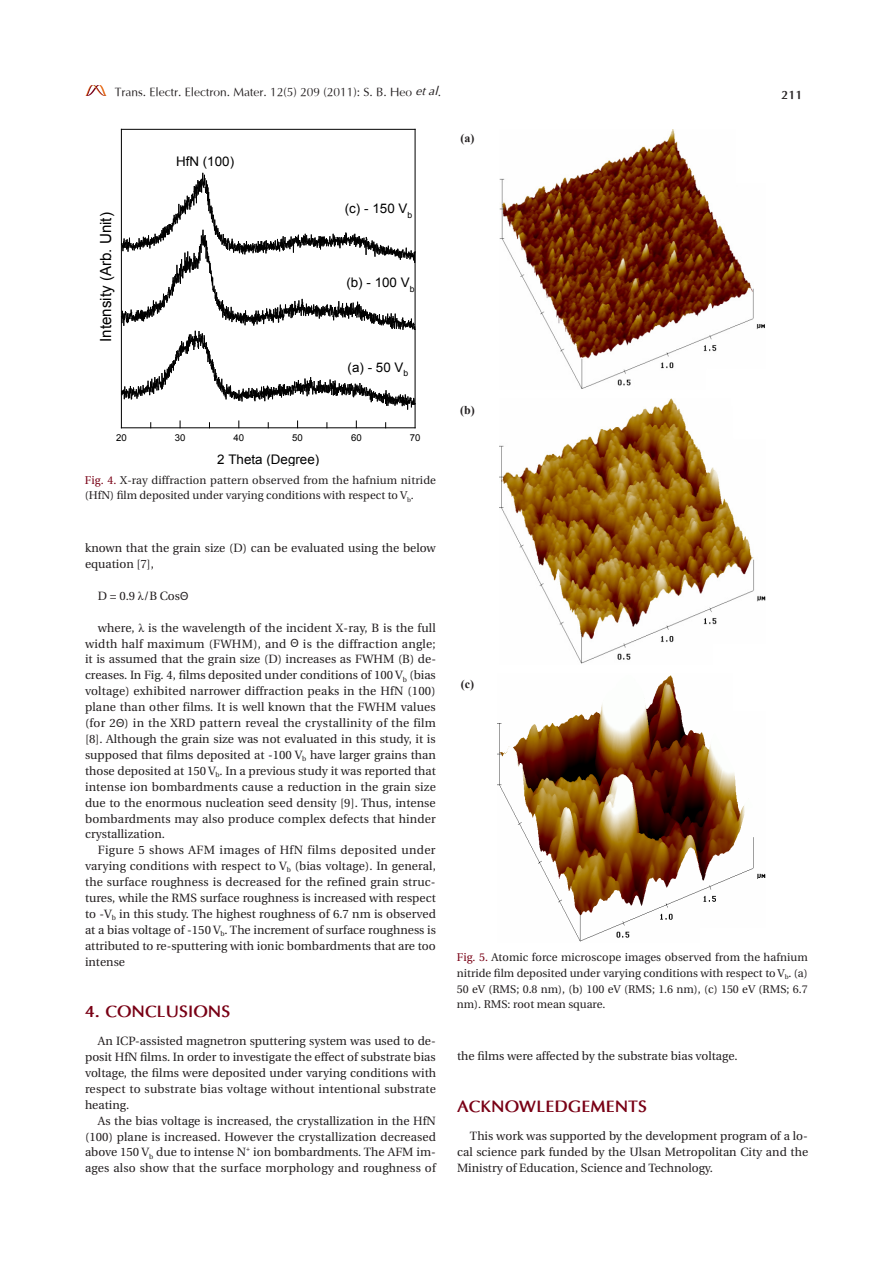
<style>
.page{position:relative;width:893px;height:1263px;background:#fff}
.page>*{position:absolute;margin:0;border:0;box-sizing:border-box;transform-origin:0 0}
.t1{font:700 16.5px "Optima";color:#790015}
.t2{font:15.3px "Arial";color:#000}
.t3{font:13.2px "Arial";color:#000}
.t4{font:12px/15.9px "Utopia";color:#231f20;text-align:justify}
.t5{font:12px "Optima";color:#231f20}
.t6{font:700 12px "Times New Roman";color:#231f20}
.t7{font:700 12px "Optima";color:#231f20}
.t8{font:11.25px/15.9px "Utopia";color:#231f20}
.t9{font:9.45px "Arial";color:#000}
.t10{font:7.05px "Utopia";color:#231f20}
.s1{font-style:italic}
.s2{color:#790015}
.s3{font-family:"Times New Roman"}
.s4{font-family:"Myriad Pro"}
</style>
<div class="page">
<img style="left:85px;top:86px;width:21px;height:10px">
<hr style="left:121px;top:427px;width:294px;height:1px;background:#000">
<hr style="left:121px;top:129px;width:294px;height:1px;background:#000">
<hr style="left:121px;top:129px;width:1px;height:299px;background:#000">
<hr style="left:415px;top:129px;width:1px;height:299px;background:#000">
<svg style="left:121px;top:173px;width:295px;height:236px"></svg>
<img style="left:499px;top:130px;width:266px;height:259px">
<img style="left:499px;top:399px;width:266px;height:265px">
<img style="left:498px;top:675px;width:267px;height:267px">
<p class="t5" style="left:115px;top:84px;width:328px">Trans. Electr. Electron. Mater. 12(5) 209 (2011): S. B. Heo <span class="s1">et al</span>.</p>
<p class="t7" style="left:781px;top:88px;width:23px">211</p>
<p class="t2" style="left:96px;top:342px;width:131px;rotate:-90deg">Intensity (Arb. Unit)</p>
<p class="t3" style="left:176px;top:153px;width:60px">HfN (100)</p>
<p class="t3" style="left:345px;top:200px;width:69px">(c) - 150 V<sub>b</sub></p>
<p class="t3" style="left:346px;top:274px;width:70px">(b) - 100 V<sub>b</sub></p>
<p class="t3" style="left:348px;top:359px;width:62px">(a) - 50 V<sub>b</sub></p>
<p class="t9" style="left:116px;top:432px;width:12px">20</p>
<p class="t9" style="left:175px;top:432px;width:12px">30</p>
<p class="t9" style="left:233px;top:432px;width:12px">40</p>
<p class="t9" style="left:292px;top:432px;width:12px">50</p>
<p class="t9" style="left:351px;top:432px;width:12px">60</p>
<p class="t9" style="left:410px;top:432px;width:12px">70</p>
<p class="t3" style="left:217px;top:450px;width:104px">2 Theta (Degree)</p>
<p class="t8" style="left:85px;top:472px;width:353px"><span class="s2">Fig. 4.</span> X-ray diffraction pattern observed from the hafnium nitride (HfN) film deposited under varying conditions with respect to V<sub>b</sub>.</p>
<p class="t4" style="left:85px;top:540px;width:352px">known that the grain size (D) can be evaluated using the below equation [7],</p>
<p class="t4" style="left:98px;top:588px;width:92px">D = 0.9 <span class="s3">λ</span>/B Cos<span class="s4">Θ</span></p>
<p class="t4" style="left:85px;top:620px;width:353px;text-indent:13px">where, <span class="s3">λ</span> is the wavelength of the incident X-ray, B is the full width half maximum (FWHM), and <span class="s4">Θ</span> is the diffraction angle; it is assumed that the grain size (D) increases as FWHM (B) de&shy;creases. In Fig. 4, films deposited under conditions of 100 V<sub>b</sub> (bias voltage) exhibited narrower diffraction peaks in the HfN (100) plane than other films. It is well known that the FWHM values (for 2<span class="s4">Θ</span>) in the XRD pattern reveal the crystallinity of the film [8]. Although the grain size was not evaluated in this study, it is supposed that films deposited at -100 V<sub>b</sub> have larger grains than those deposited at 150 V<sub>b</sub>. In a previous study it was reported that intense ion bombardments cause a reduction in the grain size due to the enormous nucleation seed density [9]. Thus, intense bombardments may also produce complex defects that hinder crystallization.</p>
<p class="t4" style="left:85px;top:842px;width:352px;text-indent:13px">Figure 5 shows AFM images of HfN films deposited under varying conditions with respect to V<sub>b</sub> (bias voltage). In general, the surface roughness is decreased for the refined grain struc&shy;tures, while the RMS surface roughness is increased with respect to -V<sub>b</sub> in this study. The highest roughness of 6.7 nm is observed at a bias voltage of -150 V<sub>b</sub>. The increment of surface roughness is attributed to re-sputtering with ionic bombardments that are too intense</p>
<h1 class="t1" style="left:85px;top:1001px;width:147px">4. CONCLUSIONS</h1>
<p class="t4" style="left:85px;top:1033px;width:353px;text-indent:13px">An ICP-assisted magnetron sputtering system was used to de&shy;posit HfN films. In order to investigate the effect of substrate bias voltage, the films were deposited under varying conditions with respect to substrate bias voltage without intentional substrate heating.</p>
<p class="t4" style="left:85px;top:1113px;width:353px;text-indent:13px">As the bias voltage is increased, the crystallization in the HfN (100) plane is increased. However the crystallization decreased above 150 V<sub>b</sub> due to intense N</p>
<p class="t10" style="left:246px;top:1144px;width:5px">+</p>
<p class="t4" style="left:85px;top:1145px;width:352px;text-align:right">ion bombardments. The AFM im-<br>ages also show that the surface morphology and roughness of</p>
<p class="t6" style="left:460px;top:130px;width:15px">(a)</p>
<p class="t6" style="left:460px;top:401px;width:16px">(b)</p>
<p class="t6" style="left:461px;top:675px;width:15px">(c)</p>
<p class="t8" style="left:457px;top:949px;width:352px;text-align:justify"><span class="s2">Fig. 5.</span> Atomic force microscope images observed from the hafnium nitride film deposited under varying conditions with respect to V<sub>b</sub>. (a)<br>50 eV (RMS; 0.8 nm), (b) 100 eV (RMS; 1.6 nm), (c) 150 eV (RMS; 6.7 nm). RMS: root mean square.</p>
<p class="t4" style="left:457px;top:1049px;width:282px">the films were affected by the substrate bias voltage.</p>
<h1 class="t1" style="left:457px;top:1096px;width:192px">ACKNOWLEDGEMENTS</h1>
<p class="t4" style="left:457px;top:1128px;width:353px;text-indent:13px">This work was supported by the development program of a lo&shy;cal science park funded by the Ulsan Metropolitan City and the Ministry of Education, Science and Technology.</p>
</div>
